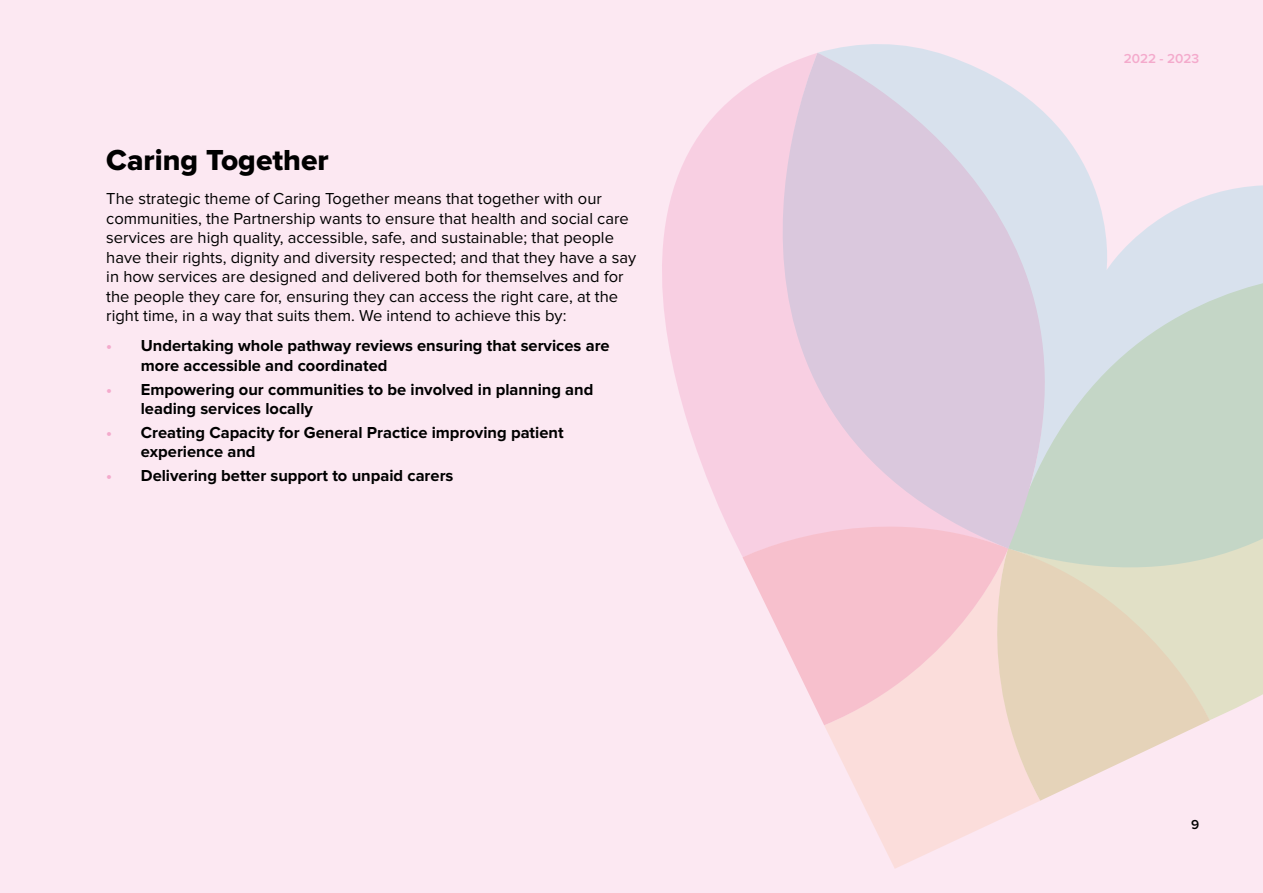
<style>
.page{position:relative;width:1263px;height:893px;background:#fce8f2}
.page>*{position:absolute;margin:0;border:0;box-sizing:border-box;transform-origin:0 0}
.t1{font:30px "Proxima Nova Extrabld";color:#000}
.t2{font:16.5px/19.5px "Proxima Nova";color:#000}
.t3{font:700 16.5px/19.5px "Proxima Nova";color:#000}
.t4{font:600 13.5px "Proxima Nova";color:#f4aacc}
.t5{font:600 13.5px "Proxima Nova";color:#000}
.s1{color:#f4aacc}
</style>
<div class="page">
<svg style="left:818px;top:44px;width:445px;height:146px"></svg>
<svg style="left:1210px;top:654px;width:53px;height:66px;fill:#e1e0c6"></svg>
<svg style="left:824px;top:725px;width:215px;height:144px;fill:#fbdddb"></svg>
<svg style="left:968px;top:654px;width:242px;height:147px;fill:#e5d3b9"></svg>
<svg style="left:742px;top:549px;width:266px;height:176px;background:#f8cdd5"></svg>
<svg style="left:1008px;top:190px;width:255px;height:464px;background:#d3d9cb"></svg>
<svg style="left:662px;top:53px;width:492px;height:496px;background:#e4d3e1"></svg>
<h1 class="t1" style="left:106px;top:143px;width:224px">Caring Together</h1>
<p class="t2" style="left:106px;top:189px;width:531px">The strategic theme of Caring Together means that together with our communities, the Partnership wants to ensure that health and social care services are high quality, accessible, safe, and sustainable; that people have their rights, dignity and diversity respected; and that they have a say in how services are designed and delivered both for themselves and for the people they care for, ensuring they can access the right care, at the right time, in a way that suits them. We intend to achieve this by:</p>
<p class="t3" style="left:141px;top:337px;width:470px;text-indent:-35px"><span class="s1">•</span> Undertaking whole pathway reviews ensuring that services are more accessible and coordinated</p>
<p class="t3" style="left:141px;top:380px;width:454px;text-indent:-35px"><span class="s1">•</span> Empowering our communities to be involved in planning and leading services locally</p>
<p class="t3" style="left:141px;top:423px;width:424px;text-indent:-35px"><span class="s1">•</span> Creating Capacity for General Practice improving patient experience and</p>
<p class="t3" style="left:106px;top:466px;width:349px"><span class="s1">•</span> Delivering better support to unpaid carers</p>
<p class="t4" style="left:1124px;top:51px;width:77px">2022 - 2023</p>
<p class="t5" style="left:1191px;top:817px;width:10px">9</p>
</div>
